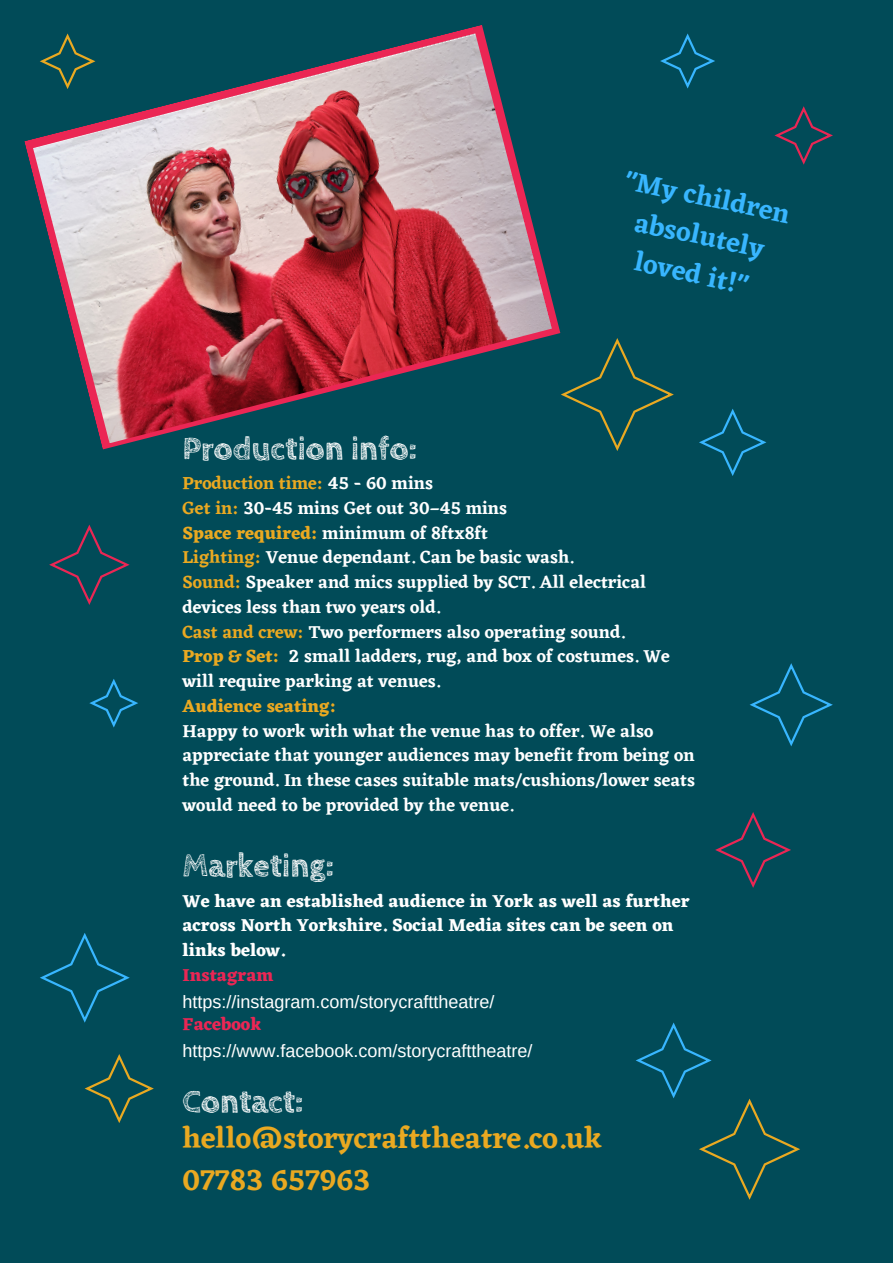
<style>
.page{position:relative;width:893px;height:1263px;background:#014b58}
.page>*{position:absolute;margin:0;border:0;box-sizing:border-box;transform-origin:0 0}
.t1{font:700 33px "Cabin Sketch";color:#fff}
.t2{font:600 30px/41.6px "Eczar";color:#eaa921}
.t3{font:600 27.75px/38.8px "Eczar";color:#38b6ff;text-align:center}
.t4{font:600 18px/24.8px "Eczar";color:#fff}
.t5{font:700 18px/24.8px "Eczar";color:#fff}
.t6{font:18px "Arimo";color:#fff}
.t7{font:700 18px "Eczar";color:#eb2654}
.t8{font:700 18px "Eczar";color:#eaa921}
.s1{color:#eaa921}
.s2{font-weight:700;color:#eaa921}
</style>
<div class="page">
<svg style="left:715px;top:812px;width:76px;height:76px"></svg>
<svg style="left:749px;top:663px;width:84px;height:83px"></svg>
<svg style="left:636px;top:1022px;width:164px;height:178px"></svg>
<svg style="left:699px;top:409px;width:67px;height:67px"></svg>
<svg style="left:561px;top:338px;width:113px;height:113px"></svg>
<svg style="left:40px;top:933px;width:90px;height:90px"></svg>
<svg style="left:89px;top:679px;width:49px;height:49px"></svg>
<svg style="left:49px;top:524px;width:81px;height:81px"></svg>
<svg style="left:85px;top:1054px;width:69px;height:69px"></svg>
<svg style="left:774px;top:106px;width:59px;height:59px"></svg>
<svg style="left:660px;top:33px;width:55px;height:56px"></svg>
<img style="left:33px;top:33px;width:519px;height:410px">
<h3 class="t3" style="left:629px;top:160px;width:169px;rotate:12deg">"My children absolutely loved it!"</h3>
<h1 class="t1" style="left:182px;top:430px;width:235px">Production info:</h1>
<p class="t4" style="left:182px;top:470px;width:489px"><span class="s1">Production time:</span> 45 - 60 mins<br><span class="s1">Get in:</span> 30-45 mins Get out 30–45 mins<br><span class="s2">Space required:</span> minimum of 8ftx8ft<br><span class="s1">Lighting:</span> Venue dependant. Can be basic wash.<br><span class="s1">Sound:</span> Speaker and mics supplied by SCT. All electrical devices less than two years old.<br><span class="s1">Cast and crew:</span> Two performers also operating sound.<br><span class="s2">Prop &amp; Set:</span> 2 small ladders, rug, and box of costumes. We will require parking at venues.</p>
<p class="t8" style="left:182px;top:695px;width:155px">Audience seating:</p>
<p class="t4" style="left:182px;top:718px;width:514px">Happy to work with what the venue has to offer. We also appreciate that younger audiences may benefit from being on the ground. In these cases suitable mats/cushions/lower seats would need to be provided by the venue.</p>
<h1 class="t1" style="left:182px;top:847px;width:152px">Marketing:</h1>
<p class="t5" style="left:182px;top:888px;width:509px">We have an established audience in York as well as further across North Yorkshire. Social Media sites can be seen on links below.</p>
<p class="t7" style="left:182px;top:964px;width:93px">Instagram</p>
<p class="t6" style="left:182px;top:991px;width:313px">https://instagram.com/storycrafttheatre/</p>
<p class="t7" style="left:182px;top:1013px;width:80px">Facebook</p>
<p class="t6" style="left:182px;top:1041px;width:351px">https://www.facebook.com/storycrafttheatre/</p>
<h1 class="t1" style="left:182px;top:1083px;width:122px">Contact:</h1>
<h2 class="t2" style="left:182px;top:1117px;width:421px">hello@storycrafttheatre.co.uk<br>07783 657963</h2>
</div>
